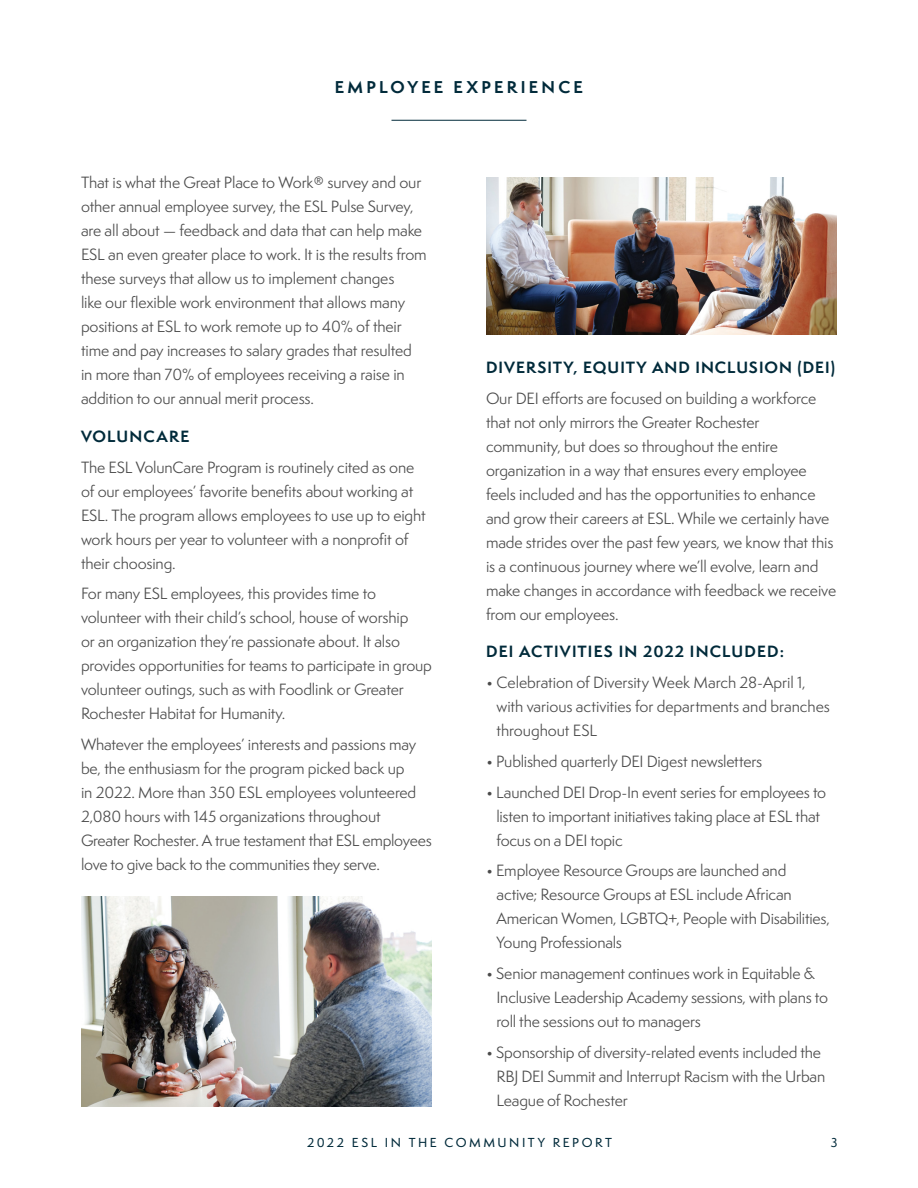
<style>
.page{position:relative;width:918px;height:1188px;background:#fff}
.page>*{position:absolute;margin:0;border:0;box-sizing:border-box;transform-origin:0 0}
.ESL_AR_Heading_Blu_0{font:700 15.75px "Semplicita Pro";letter-spacing:.2em;color:#002a3a}
.ESL_AR_BodyCopyGry{font:15px/24px "Semplicita Pro";letter-spacing:-.01em;color:#4b4b4b}
.Less_Indent_bullet{font:15px/24px "Semplicita Pro";letter-spacing:-.015em;color:#4b4b4b}
.ESL_AR_SubheadBlu2{font:700 15px "Semplicita Pro";letter-spacing:.07em;color:#002a3a}
.t1{font:500 12px "Semplicita Pro";letter-spacing:.21em;color:#002a3a}
</style>
<div class="page">
<img style="left:81px;top:897px;width:351px;height:210px">
<img style="left:486px;top:177px;width:351px;height:158px">
<hr style="left:392px;top:120px;width:134px;height:1px;background:#002a3a">
<p class="ESL_AR_Heading_Blu_0" style="left:335px;top:75px;width:250px">EMPLOYEE EXPERIENCE</p>
<p class="ESL_AR_BodyCopyGry" style="left:81px;top:171px;width:347px">That is what the Great Place to Work® survey and our other annual employee survey, the ESL Pulse Survey, are all about — feedback and data that can help make ESL an even greater place to work. It is the results from these surveys that allow us to implement changes<br>like our flexible work environment that allows many positions at ESL to work remote up to 40% of their time and pay increases to salary grades that resulted in more than 70% of employees receiving a raise in addition to our annual merit process.</p>
<p class="ESL_AR_SubheadBlu2" style="left:81px;top:425px;width:110px">VOLUNCARE</p>
<p class="ESL_AR_BodyCopyGry" style="left:81px;top:455px;width:346px">The ESL VolunCare Program is routinely cited as one of our employees’ favorite benefits about working at ESL. The program allows employees to use up to eight work hours per year to volunteer with a nonprofit of their choosing.</p>
<p class="ESL_AR_BodyCopyGry" style="left:81px;top:582px;width:353px">For many ESL employees, this provides time to volunteer with their child’s school, house of worship<br>or an organization they’re passionate about. It also provides opportunities for teams to participate in group volunteer outings, such as with Foodlink or Greater Rochester Habitat for Humanity.</p>
<p class="ESL_AR_BodyCopyGry" style="left:81px;top:732px;width:352px">Whatever the employees’ interests and passions may be, the enthusiasm for the program picked back up<br>in 2022. More than 350 ESL employees volunteered 2,080 hours with 145 organizations throughout Greater Rochester. A true testament that ESL employees love to give back to the communities they serve.</p>
<p class="ESL_AR_SubheadBlu2" style="left:486px;top:356px;width:351px">DIVERSITY, EQUITY AND INCLUSION (DEI)</p>
<p class="ESL_AR_BodyCopyGry" style="left:486px;top:386px;width:352px">Our DEI efforts are focused on building a workforce that not only mirrors the Greater Rochester community, but does so throughout the entire organization in a way that ensures every employee feels included and has the opportunities to enhance and grow their careers at ESL. While we certainly have made strides over the past few years, we know that this is a continuous journey where we’ll evolve, learn and make changes in accordance with feedback we receive from our employees.</p>
<p class="ESL_AR_SubheadBlu2" style="left:486px;top:640px;width:300px">DEI ACTIVITIES IN 2022 INCLUDED:</p>
<p class="Less_Indent_bullet" style="left:497px;top:670px;width:335px;text-indent:-11px">• Celebration of Diversity Week March 28-April 1, with various activities for departments and branches throughout ESL</p>
<p class="Less_Indent_bullet" style="left:486px;top:749px;width:278px">• Published quarterly DEI Digest newsletters</p>
<p class="Less_Indent_bullet" style="left:496px;top:780px;width:331px;text-indent:-10px">• Launched DEI Drop-In event series for employees to listen to important initiatives taking place at ESL that focus on a DEI topic</p>
<p class="Less_Indent_bullet" style="left:496px;top:858px;width:335px;text-indent:-10px">• Employee Resource Groups are launched and active; Resource Groups at ESL include African American Women, LGBTQ+, People with Disabilities, Young Professionals</p>
<p class="Less_Indent_bullet" style="left:496px;top:961px;width:333px;text-indent:-10px">• Senior management continues work in Equitable &amp;<br>Inclusive Leadership Academy sessions, with plans to roll the sessions out to managers</p>
<p class="Less_Indent_bullet" style="left:496px;top:1040px;width:330px;text-indent:-10px">• Sponsorship of diversity-related events included the<br>RBJ DEI Summit and Interrupt Racism with the Urban<br>League of Rochester</p>
<p class="t1" style="left:307px;top:1134px;width:306px">2022 ESL IN THE COMMUNITY REPORT</p>
<p class="t1" style="left:831px;top:1134px;width:8px">3</p>
</div>
